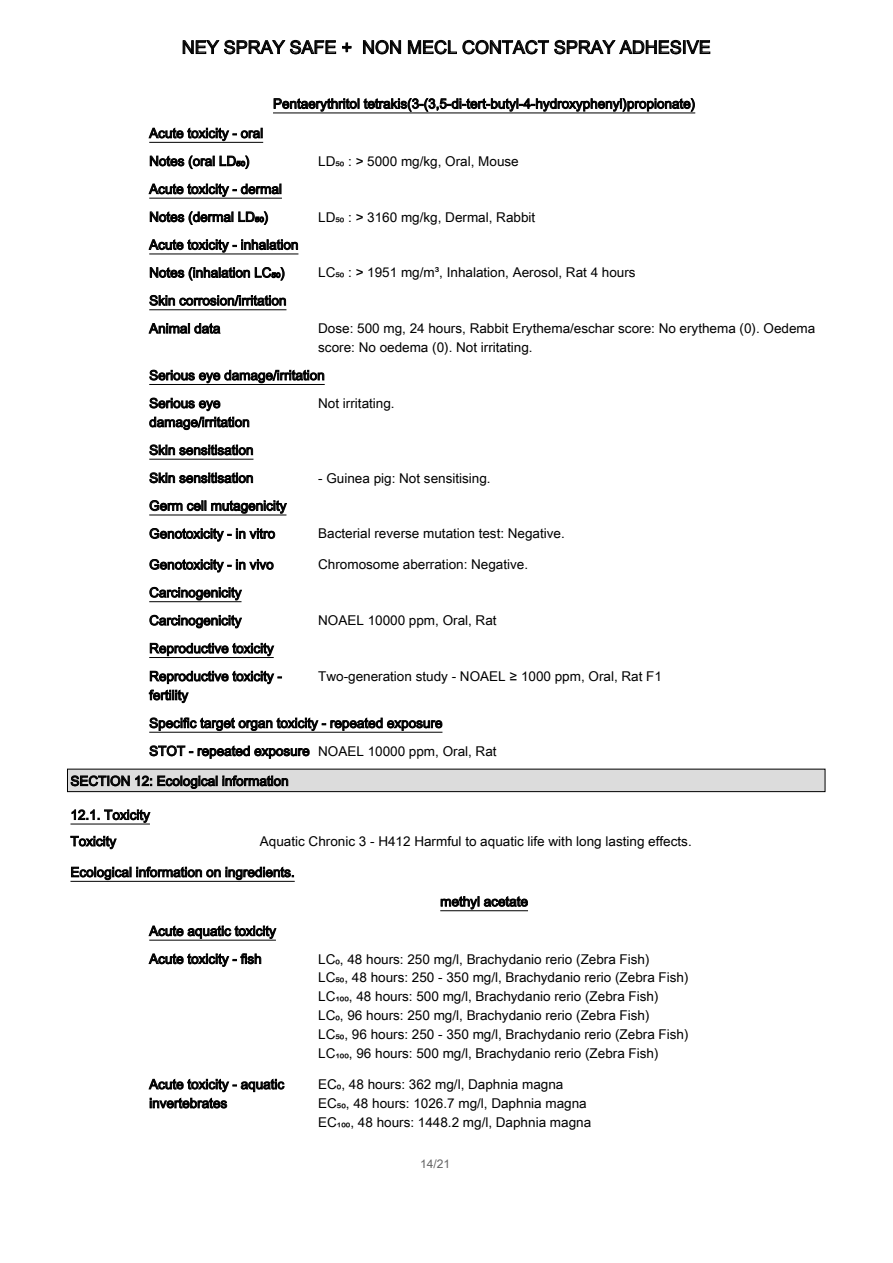
<style>
.page{position:relative;width:893px;height:1263px;background:#fff}
.page>*{position:absolute;margin:0;border:0;box-sizing:border-box;transform-origin:0 0}
.t1{font:18px "Arial Unicode MS";color:#000}
.t2{font:13.5px/27.9px "Arial Unicode MS";color:#000}
.t3{font:12px "Arial Unicode MS";color:#646464}
</style>
<div class="page">
<svg style="left:183px;top:39px;width:153px;height:15px"></svg>
<svg style="left:342px;top:42px;width:10px;height:10px"></svg>
<svg style="left:363px;top:40px;width:38px;height:14px"></svg>
<svg style="left:408px;top:39px;width:302px;height:16px"></svg>
<hr style="left:273px;top:112px;width:422px;height:1px;background:#000">
<svg style="left:274px;top:98px;width:421px;height:14px"></svg>
<hr style="left:149px;top:142px;width:114px;height:1px;background:#000">
<svg style="left:149px;top:127px;width:113px;height:14px"></svg>
<svg style="left:150px;top:155px;width:99px;height:14px"></svg>
<hr style="left:149px;top:198px;width:133px;height:1px;background:#000">
<svg style="left:149px;top:183px;width:132px;height:14px"></svg>
<svg style="left:150px;top:211px;width:118px;height:14px"></svg>
<hr style="left:149px;top:253px;width:149px;height:1px;background:#000">
<svg style="left:149px;top:239px;width:149px;height:14px"></svg>
<svg style="left:150px;top:267px;width:135px;height:14px"></svg>
<hr style="left:149px;top:309px;width:137px;height:1px;background:#000">
<svg style="left:149px;top:295px;width:137px;height:11px"></svg>
<svg style="left:149px;top:323px;width:72px;height:11px"></svg>
<hr style="left:149px;top:384px;width:176px;height:1px;background:#000">
<svg style="left:149px;top:370px;width:175px;height:13px"></svg>
<svg style="left:149px;top:398px;width:100px;height:32px"></svg>
<hr style="left:149px;top:459px;width:104px;height:1px;background:#000">
<svg style="left:149px;top:444px;width:104px;height:11px"></svg>
<svg style="left:149px;top:472px;width:104px;height:11px"></svg>
<hr style="left:149px;top:514px;width:137px;height:1px;background:#000">
<svg style="left:149px;top:500px;width:138px;height:14px"></svg>
<svg style="left:149px;top:528px;width:126px;height:14px"></svg>
<svg style="left:149px;top:559px;width:125px;height:14px"></svg>
<hr style="left:149px;top:601px;width:92px;height:1px;background:#000">
<svg style="left:149px;top:587px;width:93px;height:13px"></svg>
<svg style="left:149px;top:615px;width:93px;height:13px"></svg>
<hr style="left:149px;top:657px;width:125px;height:1px;background:#000">
<svg style="left:150px;top:643px;width:124px;height:13px"></svg>
<svg style="left:149px;top:671px;width:133px;height:32px"></svg>
<hr style="left:149px;top:732px;width:293px;height:1px;background:#000">
<svg style="left:149px;top:717px;width:293px;height:14px"></svg>
<svg style="left:149px;top:745px;width:161px;height:14px"></svg>
<div style="left:67px;top:769px;width:758px;height:23px;background:#dcdcdc"></div>
<div style="left:67px;top:769px;width:758px;height:23px;border:1px solid #000"></div>
<svg style="left:71px;top:775px;width:146px;height:14px"></svg>
<svg style="left:223px;top:775px;width:65px;height:11px"></svg>
<hr style="left:70px;top:823px;width:80px;height:1px;background:#000">
<svg style="left:72px;top:809px;width:78px;height:14px"></svg>
<svg style="left:70px;top:836px;width:47px;height:13px"></svg>
<hr style="left:70px;top:881px;width:225px;height:1px;background:#000">
<svg style="left:71px;top:866px;width:223px;height:14px"></svg>
<hr style="left:440px;top:910px;width:88px;height:1px;background:#000">
<svg style="left:441px;top:896px;width:87px;height:13px"></svg>
<hr style="left:149px;top:940px;width:127px;height:1px;background:#000">
<svg style="left:149px;top:925px;width:127px;height:14px"></svg>
<svg style="left:149px;top:953px;width:112px;height:14px"></svg>
<svg style="left:149px;top:1078px;width:136px;height:30px"></svg>
<h1 class="t1" style="left:182px;top:34px;width:531px">NEY SPRAY SAFE + NON MECL CONTACT SPRAY ADHESIVE</h1>
<p class="t2" style="left:149px;top:119px;width:115px">Acute toxicity - oral<br>Notes (oral LD₅₀)</p>
<p class="t2" style="left:273px;top:89px;width:424px">Pentaerythritol tetrakis(3-(3,5-di-tert-butyl-4-hydroxyphenyl)propionate)</p>
<p class="t2" style="left:318px;top:147px;width:202px">LD₅₀ : &gt; 5000 mg/kg, Oral, Mouse</p>
<p class="t2" style="left:149px;top:175px;width:134px">Acute toxicity - dermal<br>Notes (dermal LD₅₀)</p>
<p class="t2" style="left:149px;top:230px;width:151px">Acute toxicity - inhalation<br>Notes (inhalation LC₅₀)</p>
<p class="t2" style="left:318px;top:203px;width:219px">LD₅₀ : &gt; 3160 mg/kg, Dermal, Rabbit</p>
<p class="t2" style="left:318px;top:258px;width:319px">LC₅₀ : &gt; 1951 mg/m³, Inhalation, Aerosol, Rat 4 hours</p>
<p class="t2" style="left:149px;top:286px;width:139px">Skin corrosion/irritation<br>Animal data</p>
<p class="t2" style="left:318px;top:319px;width:499px;line-height:18.9px">Dose: 500 mg, 24 hours, Rabbit Erythema/eschar score: No erythema (0). Oedema score: No oedema (0). Not irritating.</p>
<p class="t2" style="left:149px;top:361px;width:177px">Serious eye damage/irritation<br>Serious eye</p>
<p class="t2" style="left:149px;top:408px;width:102px">damage/irritation</p>
<p class="t2" style="left:318px;top:389px;width:78px">Not irritating.</p>
<p class="t2" style="left:149px;top:436px;width:106px">Skin sensitisation<br>Skin sensitisation</p>
<p class="t2" style="left:149px;top:491px;width:139px">Germ cell mutagenicity<br>Genotoxicity - in vitro</p>
<p class="t2" style="left:318px;top:464px;width:174px">- Guinea pig: Not sensitising.</p>
<p class="t2" style="left:318px;top:519px;width:248px">Bacterial reverse mutation test: Negative.</p>
<p class="t2" style="left:149px;top:550px;width:126px">Genotoxicity - in vivo</p>
<p class="t2" style="left:318px;top:550px;width:212px">Chromosome aberration: Negative.</p>
<p class="t2" style="left:149px;top:578px;width:94px">Carcinogenicity<br>Carcinogenicity</p>
<p class="t2" style="left:318px;top:606px;width:180px">NOAEL 10000 ppm, Oral, Rat</p>
<p class="t2" style="left:149px;top:634px;width:134px">Reproductive toxicity<br>Reproductive toxicity -</p>
<p class="t2" style="left:149px;top:681px;width:40px">fertility</p>
<p class="t2" style="left:318px;top:662px;width:345px">Two-generation study - NOAEL ≥ 1000 ppm, Oral, Rat F1</p>
<p class="t2" style="left:149px;top:709px;width:349px">Specific target organ toxicity - repeated exposure<br>STOT - repeated exposure NOAEL 10000 ppm, Oral, Rat</p>
<p class="t2" style="left:70px;top:767px;width:220px">SECTION 12: Ecological information</p>
<p class="t2" style="left:70px;top:801px;width:81px;line-height:26.4px">12.1. Toxicity<br>Toxicity</p>
<p class="t2" style="left:260px;top:827px;width:433px">Aquatic Chronic 3 - H412 Harmful to aquatic life with long lasting effects.</p>
<p class="t2" style="left:70px;top:858px;width:226px">Ecological information on ingredients.</p>
<p class="t2" style="left:440px;top:887px;width:89px">methyl acetate</p>
<p class="t2" style="left:149px;top:917px;width:128px">Acute aquatic toxicity<br>Acute toxicity - fish</p>
<p class="t2" style="left:318px;top:949px;width:372px;line-height:18.9px">LC₀, 48 hours: 250 mg/l, Brachydanio rerio (Zebra Fish)<br>LC₅₀, 48 hours: 250 - 350 mg/l, Brachydanio rerio (Zebra Fish)<br>LC₁₀₀, 48 hours: 500 mg/l, Brachydanio rerio (Zebra Fish)<br>LC₀, 96 hours: 250 mg/l, Brachydanio rerio (Zebra Fish)<br>LC₅₀, 96 hours: 250 - 350 mg/l, Brachydanio rerio (Zebra Fish)<br>LC₁₀₀, 96 hours: 500 mg/l, Brachydanio rerio (Zebra Fish)</p>
<p class="t2" style="left:149px;top:1074px;width:136px;line-height:18.9px">Acute toxicity - aquatic invertebrates</p>
<p class="t2" style="left:318px;top:1074px;width:274px;line-height:18.9px">EC₀, 48 hours: 362 mg/l, Daphnia magna<br>EC₅₀, 48 hours: 1026.7 mg/l, Daphnia magna<br>EC₁₀₀, 48 hours: 1448.2 mg/l, Daphnia magna</p>
<p class="t3" style="left:420px;top:1155px;width:32px">14/21</p>
</div>
